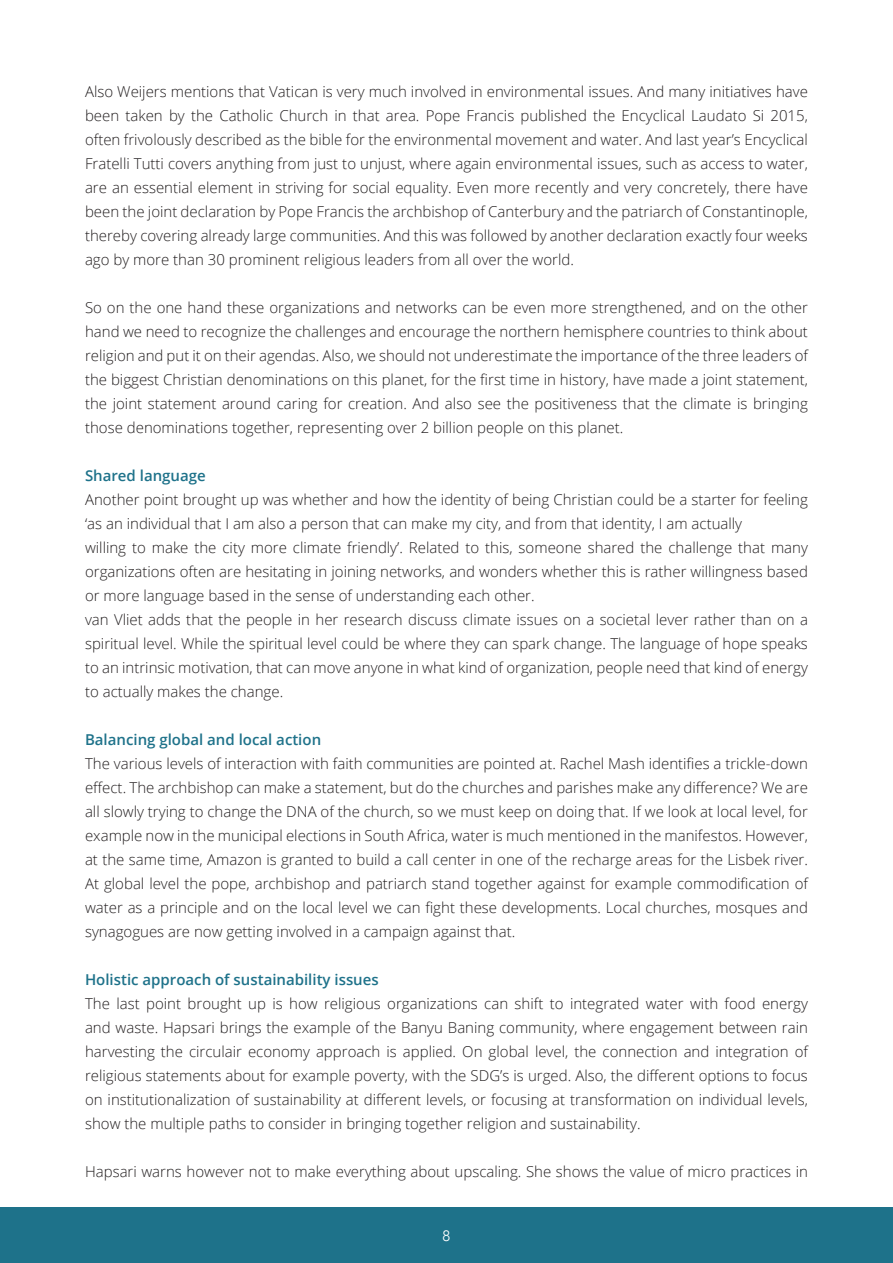
<style>
.page{position:relative;width:893px;height:1263px;background:#fff}
.page>*{position:absolute;margin:0;border:0;box-sizing:border-box;transform-origin:0 0}
.t1{font:300 15px/24px "Open Sans";color:#231f20;text-align:justify}
.t2{font:600 15px "Open Sans";color:#1e728a}
.t3{font:300 15px "Avenir";color:#fff}
</style>
<div class="page">
<div style="left:0;top:1208px;width:893px;height:55px;background:#1e728a"></div>
<p class="t1" style="left:85px;top:81px;width:724px">Also Weijers mentions that Vatican is very much involved in environmental issues. And many initiatives have been taken by the Catholic Church in that area. Pope Francis published the Encyclical Laudato Si 2015, often frivolously described as the bible for the environmental movement and water. And last year’s Encyclical Fratelli Tutti covers anything from just to unjust, where again environmental issues, such as access to water, are an essential element in striving for social equality. Even more recently and very concretely, there have been the joint declaration by Pope Francis the archbishop of Canterbury and the patriarch of Constantinople, thereby covering already large communities. And this was followed by another declaration exactly four weeks ago by more than 30 prominent religious leaders from all over the world.</p>
<p class="t1" style="left:85px;top:297px;width:724px">So on the one hand these organizations and networks can be even more strengthened, and on the other hand we need to recognize the challenges and encourage the northern hemisphere countries to think about religion and put it on their agendas. Also, we should not underestimate the importance of the three leaders of the biggest Christian denominations on this planet, for the first time in history, have made a joint statement, the joint statement around caring for creation. And also see the positiveness that the climate is bringing those denominations together, representing over 2 billion people on this planet.</p>
<p class="t2" style="left:85px;top:469px;width:122px">Shared language</p>
<p class="t1" style="left:85px;top:489px;width:724px;text-align:left">Another point brought up was whether and how the identity of being Christian could be a starter for feeling ‘as an individual that I am also a person that can make my city, and from that identity, I am actually<br>willing to make the city more climate friendly’. Related to this, someone shared the challenge that many organizations often are hesitating in joining networks, and wonders whether this is rather willingness based or more language based in the sense of understanding each other.<br>van Vliet adds that the people in her research discuss climate issues on a societal lever rather than on a spiritual level. While the spiritual level could be where they can spark change. The language of hope speaks to an intrinsic motivation, that can move anyone in what kind of organization, people need that kind of energy to actually makes the change.</p>
<p class="t2" style="left:85px;top:733px;width:238px">Balancing global and local action</p>
<p class="t1" style="left:85px;top:751px;width:724px">The various levels of interaction with faith communities are pointed at. Rachel Mash identifies a trickle-down effect. The archbishop can make a statement, but do the churches and parishes make any difference? We are all slowly trying to change the DNA of the church, so we must keep on doing that. If we look at local level, for example now in the municipal elections in South Africa, water is much mentioned in the manifestos. However, at the same time, Amazon is granted to build a call center in one of the recharge areas for the Lisbek river.<br>At global level the pope, archbishop and patriarch stand together against for example commodification of water as a principle and on the local level we can fight these developments. Local churches, mosques and synagogues are now getting involved in a campaign against that.</p>
<p class="t2" style="left:85px;top:973px;width:295px">Holistic approach of sustainability issues</p>
<p class="t1" style="left:85px;top:993px;width:724px">The last point brought up is how religious organizations can shift to integrated water with food energy and waste. Hapsari brings the example of the Banyu Baning community, where engagement between rain harvesting the circulair economy approach is applied. On global level, the connection and integration of religious statements about for example poverty, with the SDG’s is urged. Also, the different options to focus on institutionalization of sustainability at different levels, or focusing at transformation on individual levels, show the multiple paths to consider in bringing together religion and sustainability.</p>
<p class="t1" style="left:85px;top:1161px;width:724px">Hapsari warns however not to make everything about upscaling. She shows the value of micro practices in</p>
<p class="t3" style="left:443px;top:1227px;width:9px">8</p>
</div>
